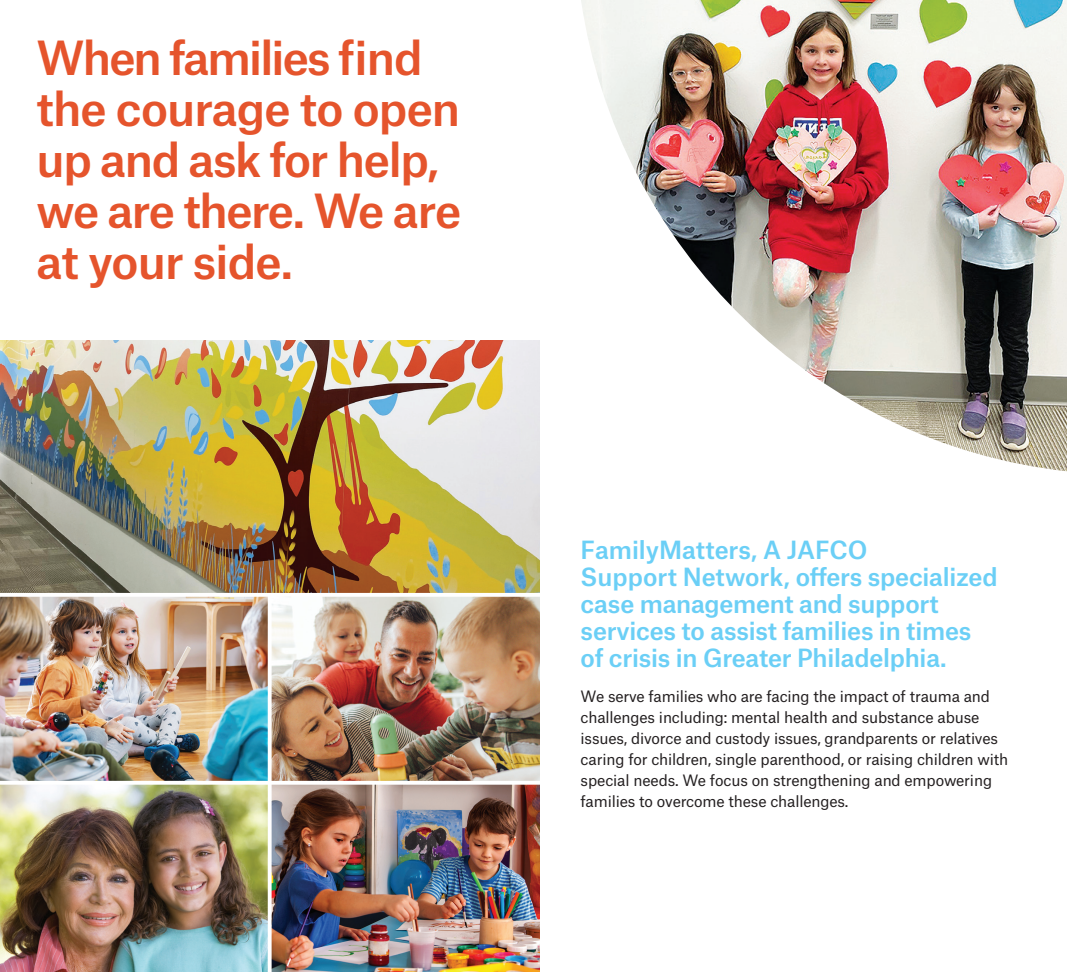
<style>
.page{position:relative;width:1067px;height:972px;background:#fff}
.page>*{position:absolute;margin:0;border:0;box-sizing:border-box;transform-origin:0 0}
.t1{font:500 45px/51px "Atlas Grotesk";letter-spacing:-.03em;color:#e5542c}
.t2{font:500 24px/27px "Atlas Grotesk";letter-spacing:-.01em;color:#6bcff6}
.t3{font:15px/21px "Atlas Grotesk";letter-spacing:-.01em;color:#231f20}
</style>
<div class="page">
<img style="left:581px;top:0;width:486px;height:471px">
<img style="left:272px;top:597px;width:267px;height:184px">
<img style="left:0;top:597px;width:268px;height:184px">
<img style="left:272px;top:785px;width:267px;height:187px">
<img style="left:0;top:785px;width:268px;height:187px">
<img style="left:0;top:341px;width:539px;height:252px">
<svg style="left:271px;top:624px;width:1px;height:348px"></svg>
<svg style="left:0;top:781px;width:540px;height:4px"></svg>
<p class="t1" style="left:37px;top:28px;width:426px">When families find the courage to open up and ask for help, we are there. We are at your side.</p>
<p class="t2" style="left:580px;top:534px;width:419px">FamilyMatters, A JAFCO<br>Support Network, offers specialized case management and support services to assist families in times of crisis in Greater Philadelphia.</p>
<p class="t3" style="left:580px;top:684px;width:429px">We serve families who are facing the impact of trauma and challenges including: mental health and substance abuse issues, divorce and custody issues, grandparents or relatives caring for children, single parenthood, or raising children with special needs. We focus on strengthening and empowering families to overcome these challenges.</p>
</div>
